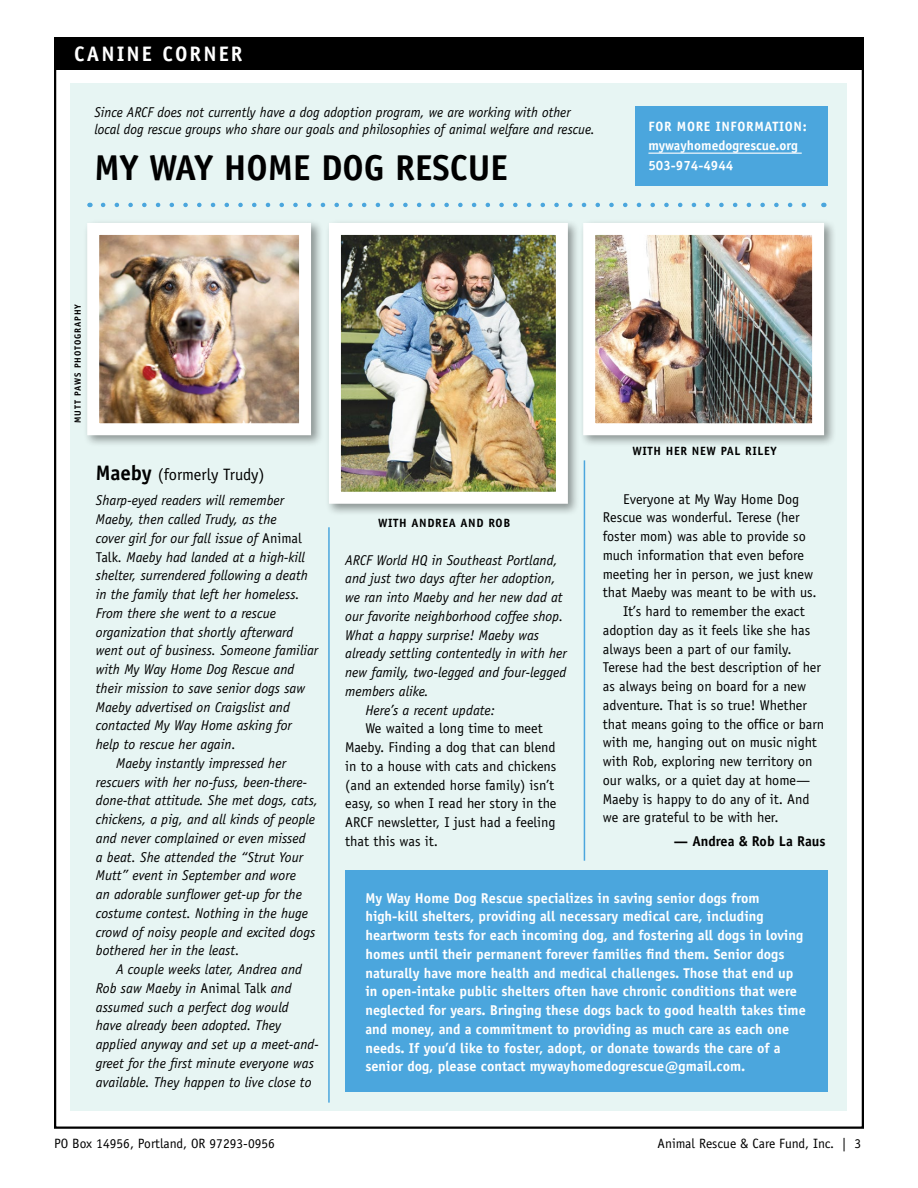
<style>
.page{position:relative;width:918px;height:1188px;background:#fff}
.page>*{position:absolute;margin:0;border:0;box-sizing:border-box;transform-origin:0 0}
.Head_1-all_caps{font:700 36px "Officina Sans";color:#000}
.t1{font:700 21px "Officina Sans";letter-spacing:.1em;color:#fff}
.head_3{font:16.5px "Officina Sans";color:#000}
.body_text_italic{font:italic 14.25px/18.8px "Officina Sans";color:#000}
.body_text{font:14.25px/18.8px "Officina Sans";color:#000}
.body_text-2{font:700 14.25px/18.8px "Officina Sans";color:#fff}
.Head_1-all_caps-2{font:italic 14.25px/16.5px "Officina Sans";color:#000}
.signature_name{font:700 14.25px "Officina Sans";color:#000}
.t2{font:13.5px "Officina Sans";color:#000}
.resources_text{font:700 13.5px/19.5px "Officina Sans";color:#fff}
.resources{font:700 13.5px "Officina Sans";letter-spacing:.05em;color:#fff}
.t3{font:700 12px "Officina Sans";letter-spacing:.05em;color:#000}
.t4{font:700 9px "Officina Sans";letter-spacing:.1em;color:#000}
.s1{font-weight:700;font-size:21px}
.s2{font-style:normal}
</style>
<div class="page">
<div style="left:70px;top:83px;width:777px;height:1028px;background:#e7f5f3"></div>
<div style="left:54px;top:38px;width:810px;height:32px;background:#000"></div>
<div style="left:325px;top:219px;width:256px;height:297px;background:#000;opacity:.4"></div>
<img style="left:342px;top:236px;width:213px;height:255px">
<div style="left:329px;top:223px;width:239px;height:281px;border:12px solid #fff"></div>
<div style="left:579px;top:219px;width:258px;height:229px;background:#000;opacity:.4"></div>
<img style="left:596px;top:236px;width:215px;height:186px">
<div style="left:583px;top:223px;width:241px;height:212px;border:12px solid #fff"></div>
<svg style="left:103px;top:203px;width:703px;height:4px"></svg>
<div style="left:635px;top:107px;width:192px;height:79px;background:#4ba6dd"></div>
<hr style="left:648px;top:153px;width:154px;height:1px;background:#fff">
<hr style="left:584px;top:460px;width:1px;height:401px;background:#4ba6dd">
<hr style="left:328px;top:527px;width:2px;height:576px;background:#4ba6dd">
<div style="left:345px;top:871px;width:482px;height:221px;background:#4ba6dd"></div>
<div style="left:83px;top:219px;width:241px;height:229px;background:#000;opacity:.4"></div>
<img style="left:100px;top:236px;width:198px;height:186px">
<div style="left:87px;top:223px;width:224px;height:212px;border:12px solid #fff"></div>
<p class="t1" style="left:74px;top:40px;width:170px">CANINE CORNER</p>
<p class="Head_1-all_caps-2" style="left:94px;top:104px;width:502px">Since ARCF does not currently have a dog adoption program, we are working with other local dog rescue groups who share our goals and philosophies of animal welfare and rescue.</p>
<p class="Head_1-all_caps" style="left:94px;top:146px;width:415px">MY WAY HOME DOG RESCUE</p>
<p class="resources" style="left:648px;top:118px;width:160px">FOR MORE INFORMATION:</p>
<p class="resources_text" style="left:648px;top:136px;width:151px">mywayhomedogrescue.org<br>503-974-4944</p>
<p class="t4" style="left:72px;top:423px;width:120px;rotate:-90deg">MUTT PAWS PHOTOGRAPHY</p>
<p class="t3" style="left:632px;top:444px;width:146px">WITH HER NEW PAL RILEY</p>
<p class="head_3" style="left:96px;top:465px;width:170px"><span class="s1">Maeby</span> (formerly Trudy)</p>
<p class="body_text_italic" style="left:96px;top:491px;width:224px">Sharp-eyed readers will remember Maeby, then called Trudy, as the<br>cover girl for our fall issue of <span class="s2">Animal Talk</span>. Maeby had landed at a high-kill shelter, surrendered following a death in the family that left her homeless.<br>From there she went to a rescue organization that shortly afterward went out of business. Someone familiar with My Way Home Dog Rescue and their mission to save senior dogs saw Maeby advertised on Craigslist and contacted My Way Home asking for help to rescue her again.</p>
<p class="body_text_italic" style="left:96px;top:754px;width:224px;text-indent:20px">Maeby instantly impressed her rescuers with her no-fuss, been-there&shy;done-that attitude. She met dogs, cats, chickens, a pig, and all kinds of people and never complained or even missed<br>a beat. She attended the “Strut Your Mutt” event in September and wore<br>an adorable sunflower get-up for the costume contest. Nothing in the huge crowd of noisy people and excited dogs bothered her in the least.</p>
<p class="body_text_italic" style="left:96px;top:960px;width:224px;text-indent:20px">A couple weeks later, Andrea and Rob saw Maeby in <span class="s2">Animal Talk</span> and assumed such a perfect dog would<br>have already been adopted. They applied anyway and set up a meet-and&shy;greet for the first minute everyone was available. They happen to live close to</p>
<p class="t3" style="left:378px;top:515px;width:134px">WITH ANDREA AND ROB</p>
<p class="body_text_italic" style="left:345px;top:550px;width:223px">ARCF World HQ in Southeast Portland, and just two days after her adoption, we ran into Maeby and her new dad at our favorite neighborhood coffee shop.<br>What a happy surprise! Maeby was already settling contentedly in with her new family, two-legged and four-legged members alike.</p>
<p class="body_text_italic" style="left:365px;top:700px;width:131px">Here’s a recent update:</p>
<p class="body_text" style="left:345px;top:719px;width:213px;text-indent:20px">We waited a long time to meet<br>Maeby. Finding a dog that can blend in to a house with cats and chickens (and an extended horse family) isn’t easy, so when I read her story in the<br>ARCF newsletter, I just had a feeling that this was it.</p>
<p class="body_text" style="left:603px;top:489px;width:215px;text-indent:20px">Everyone at My Way Home Dog<br>Rescue was wonderful. Terese (her foster mom) was able to provide so much information that even before meeting her in person, we just knew that Maeby was meant to be with us.</p>
<p class="body_text" style="left:603px;top:602px;width:223px;text-indent:20px">It’s hard to remember the exact adoption day as it feels like she has always been a part of our family.<br>Terese had the best description of her as always being on board for a new adventure. That is so true! Whether that means going to the office or barn with me, hanging out on music night with Rob, exploring new territory on our walks, or a quiet day at home— Maeby is happy to do any of it. And we are grateful to be with her.</p>
<p class="signature_name" style="left:674px;top:833px;width:153px">— Andrea &amp; Rob La Raus</p>
<p class="body_text-2" style="left:365px;top:888px;width:442px">My Way Home Dog Rescue specializes in saving senior dogs from high-kill shelters, providing all necessary medical care, including heartworm tests for each incoming dog, and fostering all dogs in loving homes until their permanent forever families find them. Senior dogs naturally have more health and medical challenges. Those that end up in open-intake public shelters often have chronic conditions that were neglected for years. Bringing these dogs back to good health takes time and money, and a commitment to providing as much care as each one needs. If you’d like to foster, adopt, or donate towards the care of a senior dog, please contact mywayhomedogrescue@gmail.com.</p>
<p class="t2" style="left:54px;top:1136px;width:223px">PO Box 14956, Portland, OR 97293-0956</p>
<p class="t2" style="left:658px;top:1136px;width:205px">Animal Rescue &amp; Care Fund, Inc. | 3</p>
</div>
